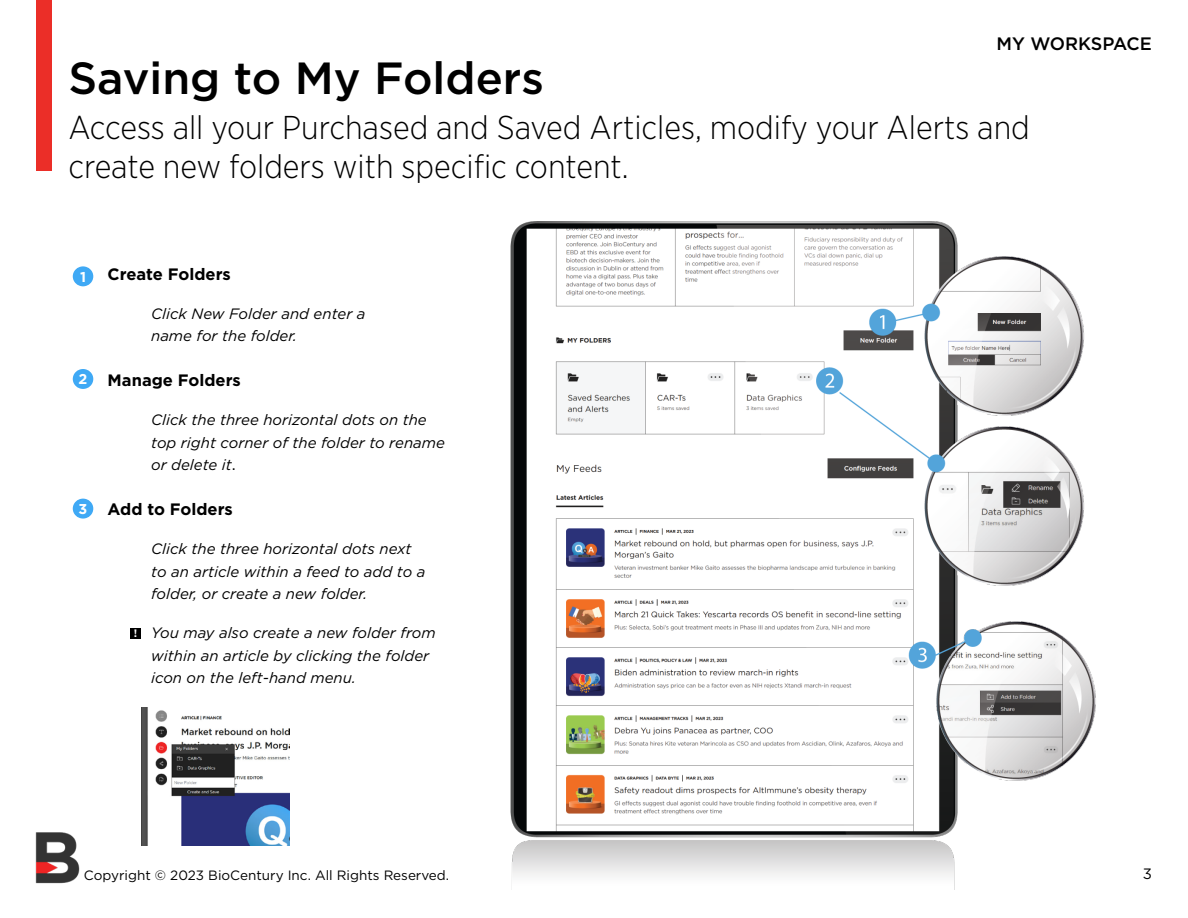
<style>
.page{position:relative;width:1188px;height:918px;background:#fff}
.page>*{position:absolute;margin:0;border:0;box-sizing:border-box;transform-origin:0 0}
.t1{font:500 45px "Gotham";color:#000}
.t2{font:300 33px/39.6px "Gotham Narrow";color:#000}
.t3{font:500 18px "Gotham";color:#000}
.t4{font:700 16.5px "Gotham";color:#000}
.t5{font:italic 15px/22.5px "Gotham";color:#000}
.t6{font:15px "Gotham";color:#000}
.t7{font:700 14.25px "Gotham";color:#fff}
.t8{font:13.5px "Gotham";color:#000}
.t9{font:700 10.8px "Gotham";color:#fff}
.s1{font-style:normal;font-size:16.5px}
</style>
<div class="page">
<div style="left:36px;top:0;width:16px;height:170px;background:#eb2e28"></div>
<img style="left:35px;top:832px;width:45px;height:52px">
<img style="left:510px;top:221px;width:586px;height:668px">
<div style="left:73px;top:266px;width:20px;height:20px;background:#3fa9f5;border-radius:50%"></div>
<div style="left:73px;top:369px;width:20px;height:20px;background:#3fa9f5;border-radius:50%"></div>
<div style="left:73px;top:499px;width:20px;height:20px;background:#3fa9f5;border-radius:50%"></div>
<img style="left:141px;top:707px;width:148px;height:139px">
<div style="left:131px;top:628px;width:10px;height:10px;background:#000"></div>
<p class="t3" style="left:996px;top:32px;width:157px">MY WORKSPACE</p>
<h1 class="t1" style="left:68px;top:49px;width:477px">Saving to My Folders</h1>
<h2 class="t2" style="left:68px;top:107px;width:963px">Access all your Purchased and Saved Articles, modify your Alerts and create new folders with specific content.</h2>
<p class="t7" style="left:80px;top:267px;width:8px">1</p>
<p class="t7" style="left:79px;top:370px;width:10px">2</p>
<p class="t7" style="left:79px;top:499px;width:10px">3</p>
<p class="t4" style="left:108px;top:263px;width:125px">Create Folders</p>
<p class="t5" style="left:151px;top:302px;width:216px">Click New Folder and enter a name for the folder.</p>
<p class="t4" style="left:108px;top:369px;width:135px">Manage Folders</p>
<p class="t5" style="left:151px;top:408px;width:295px">Click the three horizontal dots on the top right corner of the folder to rename or delete it<span class="s1">.</span></p>
<p class="t4" style="left:108px;top:498px;width:127px">Add to Folders</p>
<p class="t5" style="left:151px;top:537px;width:276px">Click the three horizontal dots next to an article within a feed to add to a folder, or create a new folder.</p>
<p class="t5" style="left:151px;top:621px;width:286px">You may also create a new folder from within an article by clicking the folder icon on the left-hand menu.</p>
<p class="t9" style="left:134px;top:626px;width:5px">!</p>
<p class="t8" style="left:84px;top:867px;width:367px">Copyright © 2023 BioCentury Inc. All Rights Reserved.</p>
<p class="t6" style="left:1143px;top:864px;width:11px">3</p>
</div>
